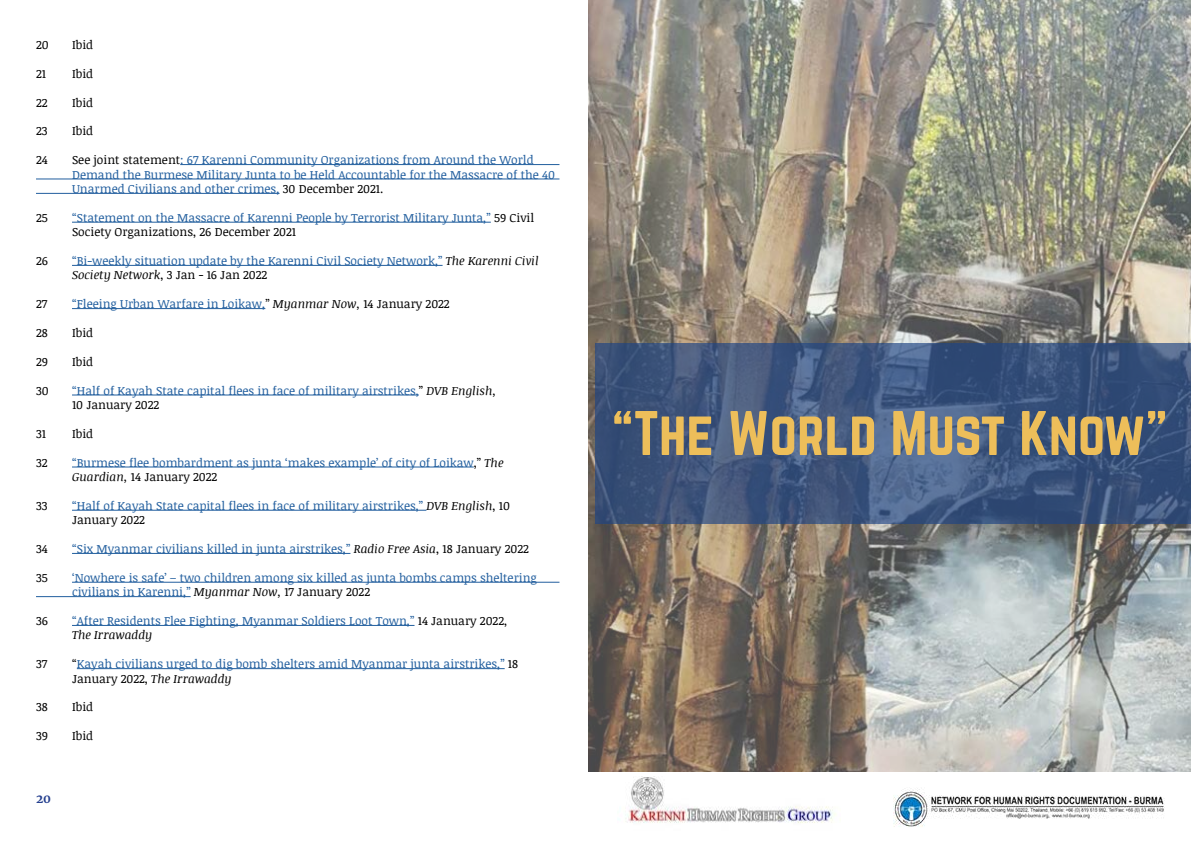
<style>
.page{position:relative;width:1191px;height:842px;background:#fff}
.page>*{position:absolute;margin:0;border:0;box-sizing:border-box;transform-origin:0 0}
.t1{font:55px "Norwester";color:#edbe5a}
.t2{font:12px/14.4px "Noticia Text";color:#215e9e}
.t3{font:12px "Noticia Text";color:#000}
.t4{font:700 12px "Merriweather";color:#25408f}
.s1{color:#000}
.s2{font-style:italic;color:#000}
</style>
<div class="page">
<hr style="left:180px;top:164px;width:379px;height:1px;background:#215e9e">
<hr style="left:36px;top:179px;width:523px;height:1px;background:#215e9e">
<hr style="left:36px;top:193px;width:243px;height:1px;background:#215e9e">
<hr style="left:72px;top:222px;width:419px;height:1px;background:#215e9e">
<hr style="left:72px;top:265px;width:370px;height:1px;background:#215e9e">
<hr style="left:72px;top:308px;width:193px;height:1px;background:#215e9e">
<hr style="left:72px;top:395px;width:347px;height:1px;background:#215e9e">
<hr style="left:72px;top:467px;width:402px;height:1px;background:#215e9e">
<hr style="left:72px;top:510px;width:354px;height:1px;background:#215e9e">
<hr style="left:72px;top:553px;width:278px;height:1px;background:#215e9e">
<hr style="left:72px;top:582px;width:487px;height:1px;background:#215e9e">
<hr style="left:36px;top:596px;width:155px;height:1px;background:#215e9e">
<hr style="left:72px;top:625px;width:342px;height:1px;background:#215e9e">
<hr style="left:77px;top:668px;width:427px;height:1px;background:#215e9e">
<img style="left:588px;top:0;width:603px;height:771px">
<svg style="left:595px;top:344px;width:596px;height:180px;background:#3f567e"></svg>
<img style="left:625px;top:776px;width:211px;height:47px">
<img style="left:893px;top:788px;width:272px;height:39px">
<p class="t3" style="left:36px;top:36px;width:14px">20</p>
<p class="t3" style="left:72px;top:36px;width:23px">Ibid</p>
<p class="t3" style="left:36px;top:65px;width:12px">21</p>
<p class="t3" style="left:72px;top:65px;width:23px">Ibid</p>
<p class="t3" style="left:36px;top:94px;width:13px">22</p>
<p class="t3" style="left:72px;top:94px;width:23px">Ibid</p>
<p class="t3" style="left:36px;top:123px;width:13px">23</p>
<p class="t3" style="left:72px;top:123px;width:23px">Ibid</p>
<p class="t3" style="left:36px;top:151px;width:13px">24</p>
<p class="t2" style="left:72px;top:152px;width:484px"><span class="s1">See joint statement</span>: 67 Karenni Community Organizations from Around the World<br>Demand the Burmese Military Junta to be Held Accountable for the Massacre of the 40<br>Unarmed Civilians and other crimes, <span class="s1">30 December 2021.</span></p>
<p class="t3" style="left:36px;top:209px;width:13px">25</p>
<p class="t2" style="left:72px;top:210px;width:464px">“Statement on the Massacre of Karenni People by Terrorist Military Junta,” <span class="s1">59 Civil<br>Society Organizations, 26 December 2021</span></p>
<p class="t3" style="left:36px;top:252px;width:13px">26</p>
<p class="t2" style="left:72px;top:253px;width:468px">“Bi-weekly situation update by the Karenni Civil Society Network,” <span class="s2">The Karenni Civil<br>Society Network</span><span class="s1">, 3 Jan - 16 Jan 2022</span></p>
<p class="t3" style="left:36px;top:295px;width:13px">27</p>
<p class="t2" style="left:72px;top:296px;width:379px">“Fleeing Urban Warfare in Loikaw,<span class="s1">”</span> <span class="s2">Myanmar Now,</span> <span class="s1">14 January 2022</span></p>
<p class="t3" style="left:36px;top:324px;width:13px">28</p>
<p class="t3" style="left:72px;top:324px;width:23px">Ibid</p>
<p class="t3" style="left:36px;top:353px;width:13px">29</p>
<p class="t3" style="left:72px;top:353px;width:23px">Ibid</p>
<p class="t3" style="left:36px;top:382px;width:14px">30</p>
<p class="t2" style="left:72px;top:383px;width:426px">“Half of Kayah State capital flees in face of military airstrikes,<span class="s1">”</span> <span class="s2">DVB English,<br></span><span class="s1">10 January 2022</span></p>
<p class="t3" style="left:36px;top:425px;width:12px">31</p>
<p class="t3" style="left:72px;top:425px;width:23px">Ibid</p>
<p class="t3" style="left:36px;top:454px;width:13px">32</p>
<p class="t2" style="left:72px;top:455px;width:433px">“Burmese flee bombardment as junta ‘makes example’ of city of Loikaw<span class="s1">,”</span> <span class="s2">The<br>Guardian,</span> <span class="s1">14 January 2022</span></p>
<p class="t3" style="left:36px;top:497px;width:13px">33</p>
<p class="t2" style="left:72px;top:498px;width:439px">“Half of Kayah State capital flees in face of military airstrikes,” <span class="s2">DVB English</span><span class="s1">, 10<br>January 2022</span></p>
<p class="t3" style="left:36px;top:540px;width:13px">34</p>
<p class="t2" style="left:72px;top:541px;width:458px">“Six Myanmar civilians killed in junta airstrikes,” <span class="s2">Radio Free Asia</span><span class="s1">, 18 January 2022</span></p>
<p class="t3" style="left:36px;top:569px;width:13px">35</p>
<p class="t2" style="left:72px;top:570px;width:466px">‘Nowhere is safe’ – two children among six killed as junta bombs camps sheltering civilians in Karenni,” <span class="s2">Myanmar Now,</span> <span class="s1">17 January 2022</span></p>
<p class="t3" style="left:36px;top:612px;width:13px">36</p>
<p class="t2" style="left:72px;top:613px;width:437px">“After Residents Flee Fighting, Myanmar Soldiers Loot Town,” <span class="s1">14 January 2022,<br></span><span class="s2">The Irrawaddy</span></p>
<p class="t3" style="left:36px;top:655px;width:13px">37</p>
<p class="t2" style="left:72px;top:656px;width:447px"><span class="s1">“</span>Kayah civilians urged to dig bomb shelters amid Myanmar junta airstrikes,” <span class="s1">18<br>January 2022,</span> <span class="s2">The Irrawaddy</span></p>
<p class="t3" style="left:36px;top:699px;width:13px">38</p>
<p class="t3" style="left:72px;top:699px;width:23px">Ibid</p>
<p class="t3" style="left:36px;top:727px;width:13px">39</p>
<p class="t3" style="left:72px;top:727px;width:23px">Ibid</p>
<p class="t4" style="left:36px;top:790px;width:17px">20</p>
<h1 class="t1" style="left:611px;top:407px;width:558px">“The World Must Know”</h1>
</div>
